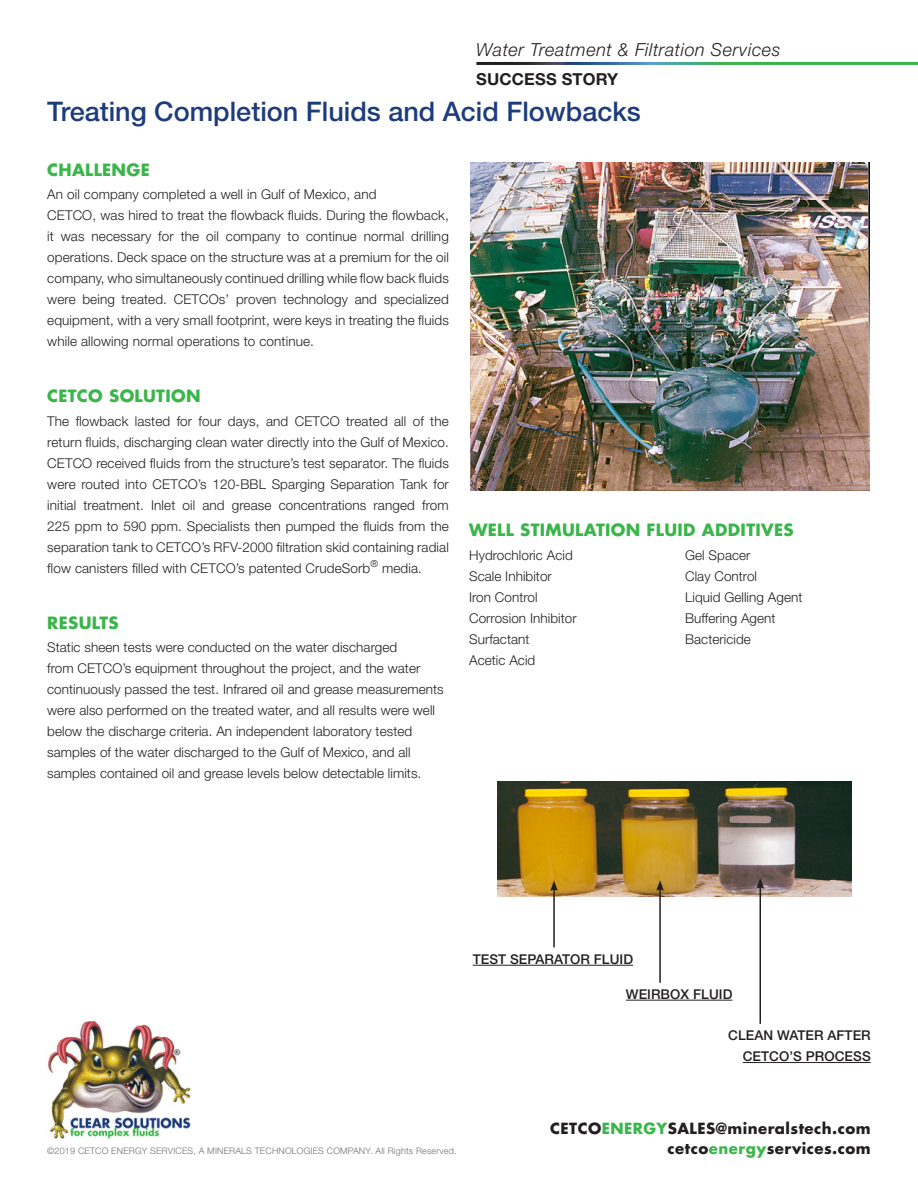
<style>
.page{position:relative;width:918px;height:1188px;background:#fff}
.page>*{position:absolute;margin:0;border:0;box-sizing:border-box;transform-origin:0 0}
.t1{font:500 27px "Helvetica Neue LT Std";color:#1d3c7a}
.Product_Line{font:italic 300 18px "Helvetica Neue LT Std";letter-spacing:.03em;color:#231f20}
.Subtitles{font:700 16.5px "Futura Std";letter-spacing:.02em;color:#3ab54a}
.Success_Story{font:700 16.5px "Helvetica Neue LT Std";letter-spacing:.01em;color:#231f20}
.Website{font:700 15px "Futura Std";letter-spacing:.03em;color:#231f20}
.Body_Copy{font:300 13.5px/21px "Helvetica Neue LT Std";letter-spacing:.005em;color:#231f20}
.Body_Copy-2{font:500 13.5px/21px "Helvetica Neue LT Std";letter-spacing:.005em;color:#231f20;text-align:right}
.Copyright{font:300 9px "Helvetica Neue LT Std";letter-spacing:.02em;color:#707271}
.s1{color:#3ab54a}
</style>
<div class="page">
<img style="left:47px;top:1021px;width:144px;height:117px">
<img style="left:498px;top:781px;width:353px;height:115px">
<img style="left:470px;top:163px;width:400px;height:327px">
<hr style="left:473px;top:965px;width:160px;height:1px;background:#231f20">
<hr style="left:626px;top:1000px;width:106px;height:1px;background:#231f20">
<hr style="left:743px;top:1062px;width:128px;height:1px;background:#231f20">
<hr style="left:659px;top:888px;width:2px;height:95px;background:#231f20">
<svg style="left:656px;top:880px;width:8px;height:11px"></svg>
<hr style="left:760px;top:886px;width:1px;height:138px;background:#231f20">
<svg style="left:756px;top:878px;width:8px;height:11px"></svg>
<hr style="left:553px;top:889px;width:2px;height:58px;background:#231f20">
<svg style="left:550px;top:880px;width:8px;height:11px"></svg>
<p class="Product_Line" style="left:476px;top:39px;width:306px">Water Treatment &amp; Filtration Services</p>
<p class="Success_Story" style="left:476px;top:69px;width:143px">SUCCESS STORY</p>
<p class="t1" style="left:47px;top:95px;width:595px">Treating Completion Fluids and Acid Flowbacks</p>
<p class="Subtitles" style="left:47px;top:158px;width:104px">CHALLENGE</p>
<p class="Body_Copy" style="left:47px;top:183px;width:403px">An oil company completed a well in Gulf of Mexico, and<br>CETCO, was hired to treat the flowback fluids. During the flowback, it was necessary for the oil company to continue normal drilling operations. Deck space on the structure was at a premium for the oil company, who simultaneously continued drilling while flow back fluids were being treated. CETCOs’ proven technology and specialized equipment, with a very small footprint, were keys in treating the fluids while allowing normal operations to continue.</p>
<p class="Subtitles" style="left:47px;top:385px;width:155px">CETCO SOLUTION</p>
<p class="Body_Copy" style="left:47px;top:410px;width:403px;text-align:justify">The flowback lasted for four days, and CETCO treated all of the return fluids, discharging clean water directly into the Gulf of Mexico.<br>CETCO received fluids from the structure’s test separator. The fluids were routed into CETCO’s 120-BBL Sparging Separation Tank for initial treatment. Inlet oil and grease concentrations ranged from 225 ppm to 590 ppm. Specialists then pumped the fluids from the separation tank to CETCO’s RFV-2000 filtration skid containing radial flow canisters filled with CETCO’s patented CrudeSorb<sup>®</sup> media.</p>
<p class="Subtitles" style="left:47px;top:612px;width:73px">RESULTS</p>
<p class="Body_Copy" style="left:47px;top:637px;width:398px">Static sheen tests were conducted on the water discharged<br>from CETCO’s equipment throughout the project, and the water continuously passed the test. Infrared oil and grease measurements were also performed on the treated water, and all results were well below the discharge criteria. An independent laboratory tested samples of the water discharged to the Gulf of Mexico, and all samples contained oil and grease levels below detectable limits.</p>
<p class="Subtitles" style="left:469px;top:519px;width:326px">WELL STIMULATION FLUID ADDITIVES</p>
<p class="Body_Copy" style="left:469px;top:544px;width:105px">Hydrochloric Acid</p>
<p class="Body_Copy" style="left:685px;top:544px;width:67px">Gel Spacer</p>
<p class="Body_Copy" style="left:469px;top:565px;width:84px">Scale Inhibitor</p>
<p class="Body_Copy" style="left:685px;top:565px;width:74px">Clay Control</p>
<p class="Body_Copy" style="left:469px;top:586px;width:70px">Iron Control</p>
<p class="Body_Copy" style="left:685px;top:586px;width:119px">Liquid Gelling Agent</p>
<p class="Body_Copy" style="left:469px;top:607px;width:109px">Corrosion Inhibitor</p>
<p class="Body_Copy" style="left:685px;top:607px;width:92px">Buffering Agent</p>
<p class="Body_Copy" style="left:469px;top:628px;width:62px">Surfactant</p>
<p class="Body_Copy" style="left:685px;top:628px;width:67px">Bactericide</p>
<p class="Body_Copy" style="left:469px;top:649px;width:68px">Acetic Acid</p>
<p class="Body_Copy-2" style="left:473px;top:948px;width:162px">TEST SEPARATOR FLUID</p>
<p class="Body_Copy-2" style="left:626px;top:983px;width:108px">WEIRBOX FLUID</p>
<p class="Body_Copy-2" style="left:728px;top:1025px;width:144px">CLEAN WATER AFTER<br>CETCO’S PROCESS</p>
<p class="Website" style="left:550px;top:1119px;width:322px">CETCO<span class="s1">ENERGY</span>SALES@mineralstech.com</p>
<p class="Copyright" style="left:47px;top:1145px;width:411px">©2019 CETCO ENERGY SERVICES, A MINERALS TECHNOLOGIES COMPANY. All Rights Reserved.</p>
<p class="Website" style="left:668px;top:1138px;width:205px">cetco<span class="s1">energy</span>services.com</p>
</div>
